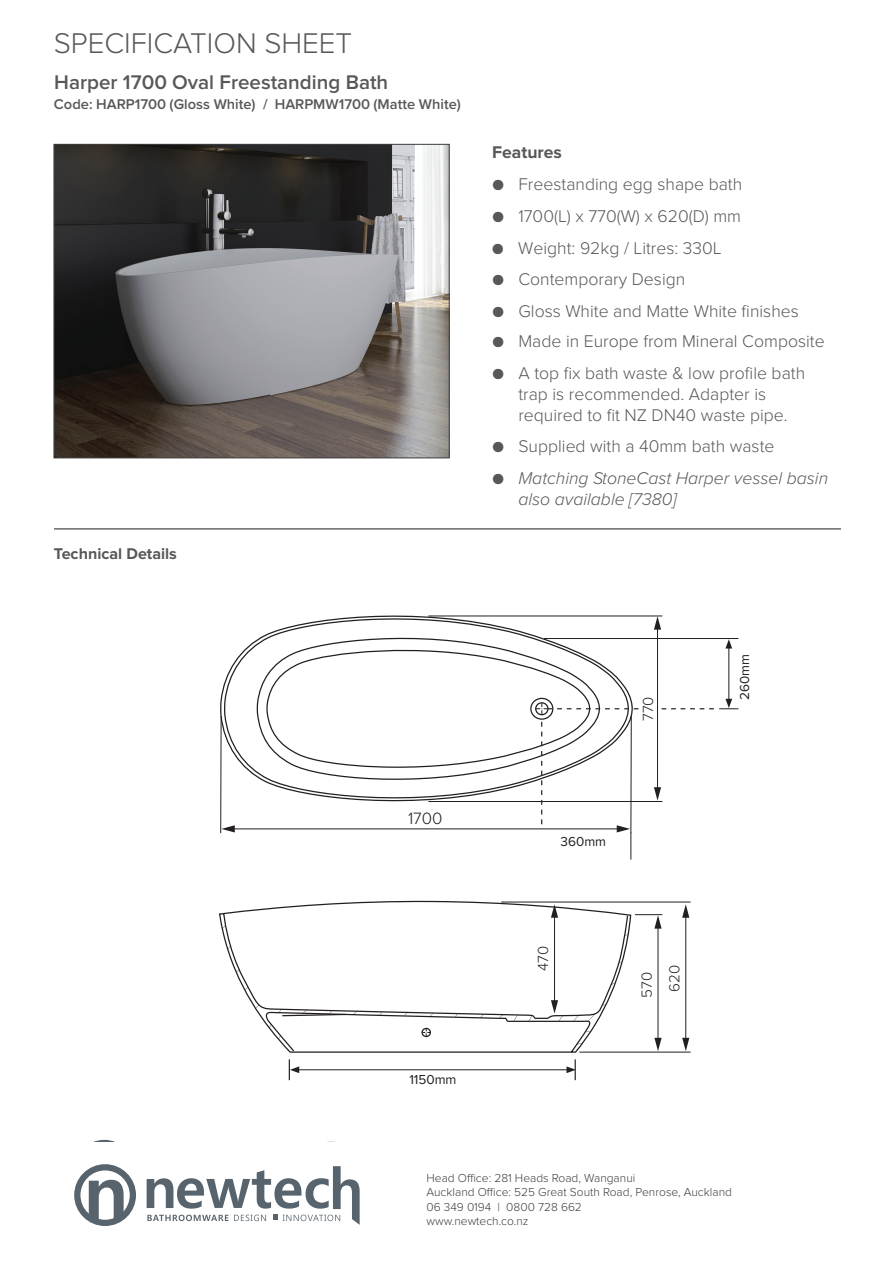
<style>
.page{position:relative;width:893px;height:1263px;background:#fff}
.page>*{position:absolute;margin:0;border:0;box-sizing:border-box;transform-origin:0 0}
.t1{font:300 29.55px "Proxima Nova";color:#57585a}
.t2{font:300 28.95px "Proxima Nova";color:#57585a}
.t3{font:600 21px "Proxima Nova";color:#57585a}
.t4{font:600 20.55px "Proxima Nova";color:#57585a}
.t5{font:300 18px "Proxima Nova";color:#57585a}
.t6{font:700 18px "Proxima Nova";color:#57585a}
.t7{font:300 17.55px/21px "Proxima Nova";color:#57585a}
.t8{font:italic 300 17.55px/20.7px "Proxima Nova";color:#57585a}
.t9{font:700 17.55px "Proxima Nova";color:#57585a}
.t10{font:300 16.95px "Proxima Nova";color:#231f20}
.t11{font:700 16.05px "Proxima Nova";color:#57585a}
.t12{font:300 15.15px "Proxima Nova";color:#231f20}
.t13{font:600 14.7px "Proxima Nova";color:#57585a}
.t14{font:13.5px "Proxima Nova";color:#231f20}
.t15{font:300 12px/14.4px "Proxima Nova";color:#3e3e3f}
.t16{font:300 11.7px/14.1px "Proxima Nova";color:#3e3e3f}
.s1{font-style:normal}
</style>
<div class="page">
<svg style="left:96px;top:1140px;width:16px;height:1px"></svg>
<img style="left:56px;top:146px;width:392px;height:310px">
<div style="left:54px;top:144px;width:396px;height:314px;border:1px solid #3e3e3f"></div>
<hr style="left:54px;top:528px;width:787px;height:1px;background:#231f20">
<svg style="left:220px;top:615px;width:414px;height:197px"></svg>
<hr style="left:220px;top:716px;width:1px;height:117px;background:#231f20">
<hr style="left:428px;top:616px;width:234px;height:1px;background:#231f20">
<hr style="left:631px;top:716px;width:1px;height:117px;background:#231f20">
<hr style="left:428px;top:801px;width:234px;height:1px;background:#231f20">
<hr style="left:232px;top:828px;width:387px;height:1px;background:#231f20">
<svg style="left:221px;top:825px;width:14px;height:7px"></svg>
<hr style="left:657px;top:627px;width:1px;height:163px;background:#231f20">
<svg style="left:654px;top:787px;width:7px;height:14px"></svg>
<svg style="left:654px;top:616px;width:7px;height:14px"></svg>
<svg style="left:219px;top:901px;width:413px;height:152px"></svg>
<svg style="left:422px;top:1028px;width:8px;height:8px"></svg>
<svg style="left:222px;top:925px;width:4px;height:4px"></svg>
<svg style="left:228px;top:945px;width:3px;height:4px"></svg>
<svg style="left:255px;top:1005px;width:4px;height:4px"></svg>
<svg style="left:278px;top:1009px;width:69px;height:8px"></svg>
<svg style="left:354px;top:1010px;width:4px;height:4px"></svg>
<svg style="left:379px;top:1012px;width:3px;height:4px"></svg>
<svg style="left:404px;top:1012px;width:4px;height:3px"></svg>
<svg style="left:429px;top:1013px;width:4px;height:4px"></svg>
<svg style="left:455px;top:1013px;width:3px;height:4px"></svg>
<svg style="left:480px;top:1014px;width:4px;height:4px"></svg>
<svg style="left:499px;top:1015px;width:4px;height:3px"></svg>
<svg style="left:513px;top:1015px;width:5px;height:7px"></svg>
<svg style="left:528px;top:1015px;width:4px;height:7px"></svg>
<svg style="left:573px;top:1016px;width:5px;height:5px"></svg>
<svg style="left:587px;top:1014px;width:8px;height:8px"></svg>
<svg style="left:611px;top:982px;width:5px;height:3px"></svg>
<svg style="left:624px;top:934px;width:5px;height:3px"></svg>
<hr style="left:501px;top:902px;width:190px;height:1px;background:#231f20">
<hr style="left:579px;top:1052px;width:112px;height:1px;background:#231f20">
<hr style="left:685px;top:915px;width:1px;height:125px;background:#231f20">
<svg style="left:682px;top:1038px;width:7px;height:13px"></svg>
<svg style="left:682px;top:904px;width:7px;height:14px"></svg>
<hr style="left:658px;top:926px;width:1px;height:114px;background:#231f20">
<svg style="left:654px;top:1038px;width:8px;height:13px"></svg>
<svg style="left:635px;top:914px;width:27px;height:15px"></svg>
<hr style="left:554px;top:915px;width:1px;height:88px;background:#231f20">
<svg style="left:551px;top:1000px;width:12px;height:21px"></svg>
<svg style="left:551px;top:904px;width:7px;height:14px"></svg>
<div style="left:74px;top:1164px;width:62px;height:62px;border:6px solid #57646d;border-radius:50%"></div>
<svg style="left:89px;top:1180px;width:35px;height:43px"></svg>
<svg style="left:147px;top:1166px;width:213px;height:59px"></svg>
<hr style="left:297px;top:1069px;width:272px;height:1px;background:#231f20">
<svg style="left:566px;top:1059px;width:10px;height:21px"></svg>
<svg style="left:289px;top:1059px;width:10px;height:21px"></svg>
<svg style="left:617px;top:825px;width:15px;height:35px"></svg>
<svg style="left:541px;top:722px;width:1px;height:102px"></svg>
<hr style="left:544px;top:638px;width:194px;height:1px;background:#231f20">
<svg style="left:536px;top:703px;width:102px;height:12px"></svg>
<hr style="left:728px;top:646px;width:1px;height:55px;background:#231f20">
<svg style="left:725px;top:639px;width:7px;height:9px"></svg>
<svg style="left:662px;top:699px;width:76px;height:10px"></svg>
<h2 class="t2" style="left:54px;top:29px;width:294px">SPECIFICATION SHEET</h2>
<p class="t4" style="left:54px;top:72px;width:335px">Harper 1700 Oval Freestanding Bath</p>
<p class="t13" style="left:54px;top:98px;width:408px">Code: HARP1700 (Gloss White) / HARPMW1700 (Matte White)</p>
<h1 class="t1" style="left:54px;top:30px;width:300px">SPECIFICATION SHEET</h1>
<p class="t3" style="left:54px;top:86px;width:341px">Brookfield 500mm Wall Hung Vanity</p>
<p class="t11" style="left:54px;top:545px;width:125px">Technical Details</p>
<p class="t6" style="left:501px;top:137px;width:73px">Features</p>
<p class="t5" style="left:501px;top:170px;width:107px">● Wall Hung</p>
<p class="t9" style="left:492px;top:143px;width:71px">Features</p>
<p class="t7" style="left:492px;top:175px;width:252px">● Freestanding egg shape bath</p>
<p class="t7" style="left:492px;top:207px;width:251px">● 1700(L) x 770(W) x 620(D) mm</p>
<p class="t7" style="left:492px;top:238px;width:231px">● Weight: 92kg / Litres: 330L</p>
<p class="t7" style="left:492px;top:270px;width:195px">● Contemporary Design</p>
<p class="t7" style="left:492px;top:302px;width:308px">● Gloss White and Matte White finishes</p>
<p class="t7" style="left:492px;top:331px;width:334px">● Made in Europe from Mineral Composite</p>
<p class="t7" style="left:518px;top:363px;width:288px;text-indent:-26px">● A top fix bath waste &amp; low profile bath trap is recommended. Adapter is required to fit NZ DN40 waste pipe.</p>
<p class="t7" style="left:492px;top:437px;width:284px">● Supplied with a 40mm bath waste</p>
<p class="t8" style="left:518px;top:467px;width:311px;text-indent:-26px"><span class="s1">●</span> Matching StoneCast Harper vessel basin also available [7380]</p>
<p class="t5" style="left:501px;top:309px;width:299px">● Dimensions: H480 x W500 x D250</p>
<p class="t10" style="left:408px;top:811px;width:36px">1700</p>
<p class="t12" style="left:641px;top:721px;width:26px;rotate:-90deg">770</p>
<p class="t14" style="left:561px;top:835px;width:47px">360mm</p>
<p class="t14" style="left:738px;top:700px;width:47px;rotate:-90deg">260mm</p>
<p class="t14" style="left:409px;top:1073px;width:49px">1150mm</p>
<p class="t12" style="left:536px;top:971px;width:27px;rotate:-90deg">470</p>
<p class="t12" style="left:640px;top:998px;width:27px;rotate:-90deg">570</p>
<p class="t12" style="left:667px;top:992px;width:28px;rotate:-90deg">620</p>
<p class="t15" style="left:427px;top:1171px;width:307px">Head Office: 281 Heads Road, Wanganui<br>Auckland Office: 525 Great South Road, Penrose, Auckland 06 349 0194 | 0800 728 662<br>www.newtech.co.nz</p>
<p class="t15" style="left:467px;top:1171px;width:10px">f</p>
<p class="t16" style="left:419px;top:1175px;width:154px">06 349 0194 | 0800 728 662 www.newtech.co.nz</p>
<p class="t15" style="left:487px;top:1185px;width:10px">f</p>
</div>
